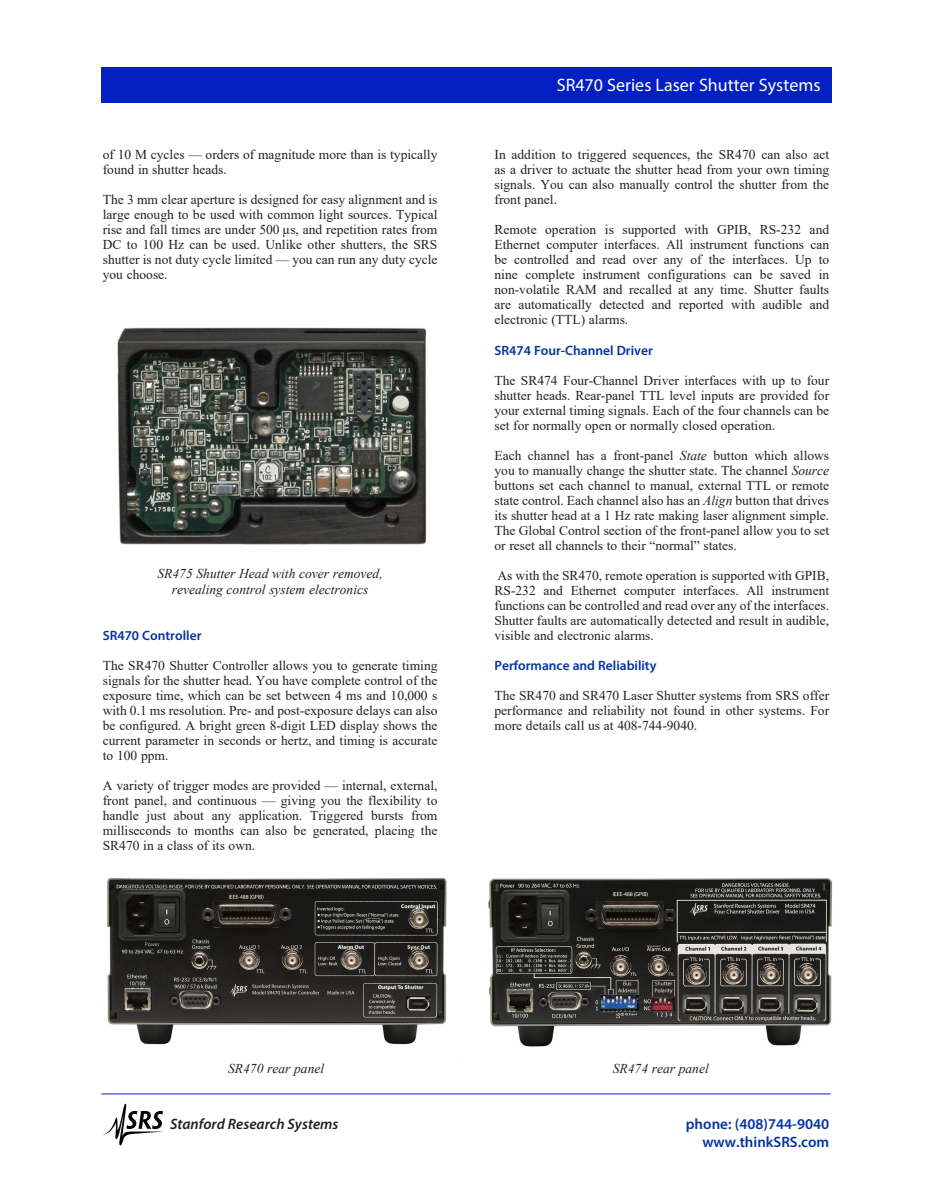
<style>
.page{position:relative;width:932px;height:1202px;background:#fff}
.page>*{position:absolute;margin:0;border:0;box-sizing:border-box;transform-origin:0 0}
.t1{font:18px "Myriad Pro";color:#fff}
.t2{font:600 15px/18px "Myriad Pro";color:#0332a0;text-align:right}
.t3{font:italic 600 15px "Myriad Pro";color:#231f20}
.t4{font:13.5px/15px "Times New Roman";color:#231f20;text-align:justify}
.t5{font:italic 13.5px "Times New Roman";color:#231f20}
.t6{font:600 13.5px "Myriad Pro";color:#0332a0}
.s1{font-style:italic}
</style>
<div class="page">
<hr style="left:101px;top:1093px;width:729px;height:1px;background:#031fc2">
<svg style="left:103px;top:1103px;width:60px;height:42px"></svg>
<svg style="left:101px;top:68px;width:731px;height:35px"></svg>
<div style="left:101px;top:68px;width:730px;height:34px;background:#041fc2"></div>
<img style="left:117px;top:327px;width:310px;height:218px">
<img style="left:107px;top:878px;width:340px;height:167px">
<img style="left:488px;top:878px;width:345px;height:169px">
<p class="t4" style="left:103px;top:147px;width:336px">of 10 M cycles — orders of magnitude more than is typically found in shutter heads.</p>
<p class="t4" style="left:103px;top:192px;width:336px">The 3 mm clear aperture is designed for easy alignment and is large enough to be used with common light sources. Typical rise and fall times are under 500 µs, and repetition rates from DC to 100 Hz can be used. Unlike other shutters, the SRS shutter is not duty cycle limited — you can run any duty cycle you choose.</p>
<p class="t5" style="left:157px;top:564px;width:227px">SR475 Shutter Head with cover removed,</p>
<p class="t5" style="left:172px;top:580px;width:198px">revealing control system electronics</p>
<p class="t6" style="left:103px;top:626px;width:100px">SR470 Controller</p>
<p class="t4" style="left:103px;top:657px;width:336px">The SR470 Shutter Controller allows you to generate timing signals for the shutter head. You have complete control of the exposure time, which can be set between 4 ms and 10,000 s with 0.1 ms resolution. Pre- and post-exposure delays can also be configured. A bright green 8-digit LED display shows the current parameter in seconds or hertz, and timing is accurate to 100 ppm.</p>
<p class="t4" style="left:103px;top:777px;width:336px">A variety of trigger modes are provided — internal, external, front panel, and continuous — giving you the flexibility to handle just about any application. Triggered bursts from milliseconds to months can also be generated, placing the SR470 in a class of its own.</p>
<p class="t1" style="left:557px;top:74px;width:265px">SR470 Series Laser Shutter Systems</p>
<p class="t4" style="left:494px;top:147px;width:336px">In addition to triggered sequences, the SR470 can also act as a driver to actuate the shutter head from your own timing signals. You can also manually control the shutter from the front panel.</p>
<p class="t4" style="left:494px;top:222px;width:336px">Remote operation is supported with GPIB, RS-232 and Ethernet computer interfaces. All instrument functions can be controlled and read over any of the interfaces. Up to nine complete instrument configurations can be saved in non-volatile RAM and recalled at any time. Shutter faults are automatically detected and reported with audible and electronic (TTL) alarms.</p>
<p class="t6" style="left:494px;top:341px;width:160px">SR474 Four-Channel Driver</p>
<p class="t4" style="left:494px;top:372px;width:336px">The SR474 Four-Channel Driver interfaces with up to four shutter heads. Rear-panel TTL level inputs are provided for your external timing signals. Each of the four channels can be set for normally open or normally closed operation.</p>
<p class="t4" style="left:494px;top:447px;width:336px">Each channel has a front-panel <span class="s1">State</span> button which allows you to manually change the shutter state. The channel <span class="s1">Source </span>buttons set each channel to manual, external TTL or remote state control. Each channel also has an <span class="s1">Align</span> button that drives its shutter head at a 1 Hz rate making laser alignment simple.<br>The Global Control section of the front-panel allow you to set or reset all channels to their “normal” states.</p>
<p class="t4" style="left:494px;top:567px;width:336px">As with the SR470, remote operation is supported with GPIB, RS-232 and Ethernet computer interfaces. All instrument functions can be controlled and read over any of the interfaces.<br>Shutter faults are automatically detected and result in audible, visible and electronic alarms.</p>
<p class="t6" style="left:494px;top:656px;width:163px">Performance and Reliability</p>
<p class="t4" style="left:494px;top:687px;width:336px">The SR470 and SR470 Laser Shutter systems from SRS offer performance and reliability not found in other systems. For more details call us at 408-744-9040.</p>
<p class="t5" style="left:228px;top:1059px;width:97px">SR470 rear panel</p>
<p class="t5" style="left:613px;top:1059px;width:97px">SR474 rear panel</p>
<p class="t3" style="left:170px;top:1114px;width:170px">Stanford Research Systems</p>
<p class="t2" style="left:686px;top:1114px;width:145px">phone: (408)744-9040 www.thinkSRS.com</p>
</div>
